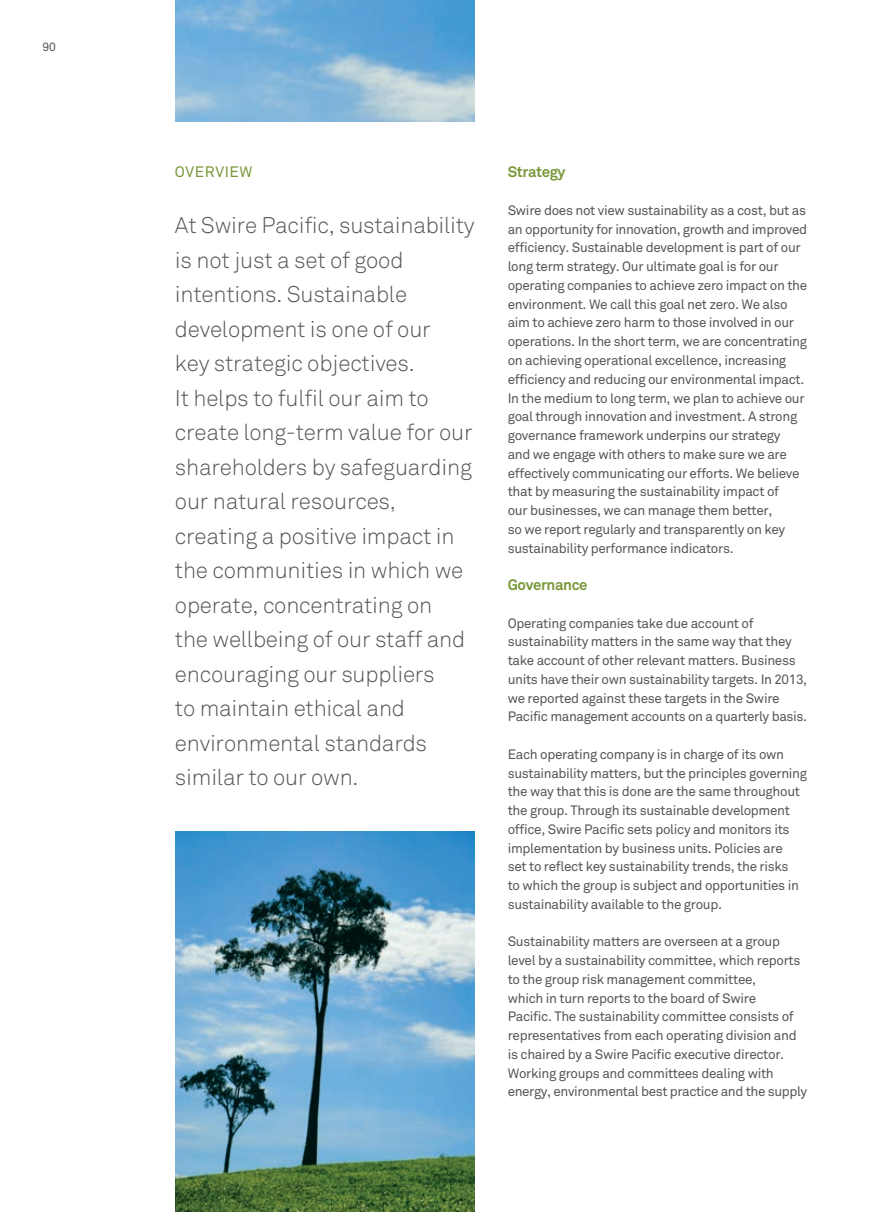
<style>
.page{position:relative;width:893px;height:1212px;background:#fff}
.page>*{position:absolute;margin:0;border:0;box-sizing:border-box;transform-origin:0 0}
.t1{font:22.5px/34.5px "Akkurat Light Pro";letter-spacing:-.01em;color:#54575a}
.t2{font:700 15px "Akkurat Pro";letter-spacing:-.025em;color:#799839}
.t3{font:15px "Akkurat Pro";color:#799839}
.t4{font:13.5px/18.8px "Akkurat Pro";letter-spacing:-.025em;color:#54575a}
.t5{font:12px "Akkurat Pro";color:#54575a}
</style>
<div class="page">
<img style="left:176px;top:831px;width:298px;height:381px">
<img style="left:175px;top:0;width:299px;height:121px">
<p class="t5" style="left:43px;top:39px;width:15px">90</p>
<p class="t3" style="left:175px;top:163px;width:10px">OVERVIE</p>
<p class="t3" style="left:240px;top:163px;width:14px">W</p>
<p class="t2" style="left:508px;top:163px;width:59px">Strategy</p>
<p class="t4" style="left:508px;top:201px;width:301px">Swire does not view sustainability as a cost, but as an opportunity for innovation, growth and improved efficiency. Sustainable development is part of our long term strategy. Our ultimate goal is for our operating companies to achieve zero impact on the environment. We call this goal net zero. We also aim to achieve zero harm to those involved in our operations. I n the short term, we are concentrating on achieving operational excellence, increasing efficiency and reducing our environmental impact.<br>I n the medium to long term, we plan to achieve our goal through innovation and investment. A strong governance framework underpins our strategy<br>and we engage with others to make sure we are effectively communicating our efforts. We believe that by measuring the sustainability impact of<br>our businesses, we can manage them better,<br>so we report regularly and transparently on key sustainability performance indicators.</p>
<p class="t2" style="left:508px;top:575px;width:81px">Governance</p>
<p class="t4" style="left:508px;top:614px;width:301px">Operating companies take due account of sustainability matters in the same way that they take account of other relevant matters. Business units have their own sustainability targets. I n 2013, we reported against these targets in the Swire Pacific management accounts on a quarterly basis.</p>
<p class="t4" style="left:508px;top:745px;width:301px">Each operating company is in charge of its own sustainability matters, but the principles governing the way that this is done are the same throughout the group. Through its sustainable development office, Swire Pacific sets policy and monitors its implementation by business units. Policies are<br>set to reflect key sustainability trends, the risks<br>to which the group is subject and opportunities in sustainability available to the group.</p>
<p class="t4" style="left:508px;top:933px;width:301px">Sustainability matters are overseen at a group level by a sustainability committee, which reports to the group risk management committee,<br>which in turn reports to the board of Swire<br>Pacific. The sustainability committee consists of representatives from each operating division and is chaired by a Swire Pacific executive director.<br>Working groups and committees dealing with energy, environmental best practice and the supply</p>
<p class="t1" style="left:175px;top:208px;width:301px">At Swire Pacific, sustainability is not just a set of good intentions. Sustainable development is one of our<br>key strategic objectives.<br>It helps to fulfil our aim to create long-term value for our shareholders by safeguarding our natural resources, creating a positive impact in the communities in which we operate, concentrating on<br>the wellbeing of our staff and encouraging our suppliers<br>to maintain ethical and environmental standards similar to our own.</p>
</div>
